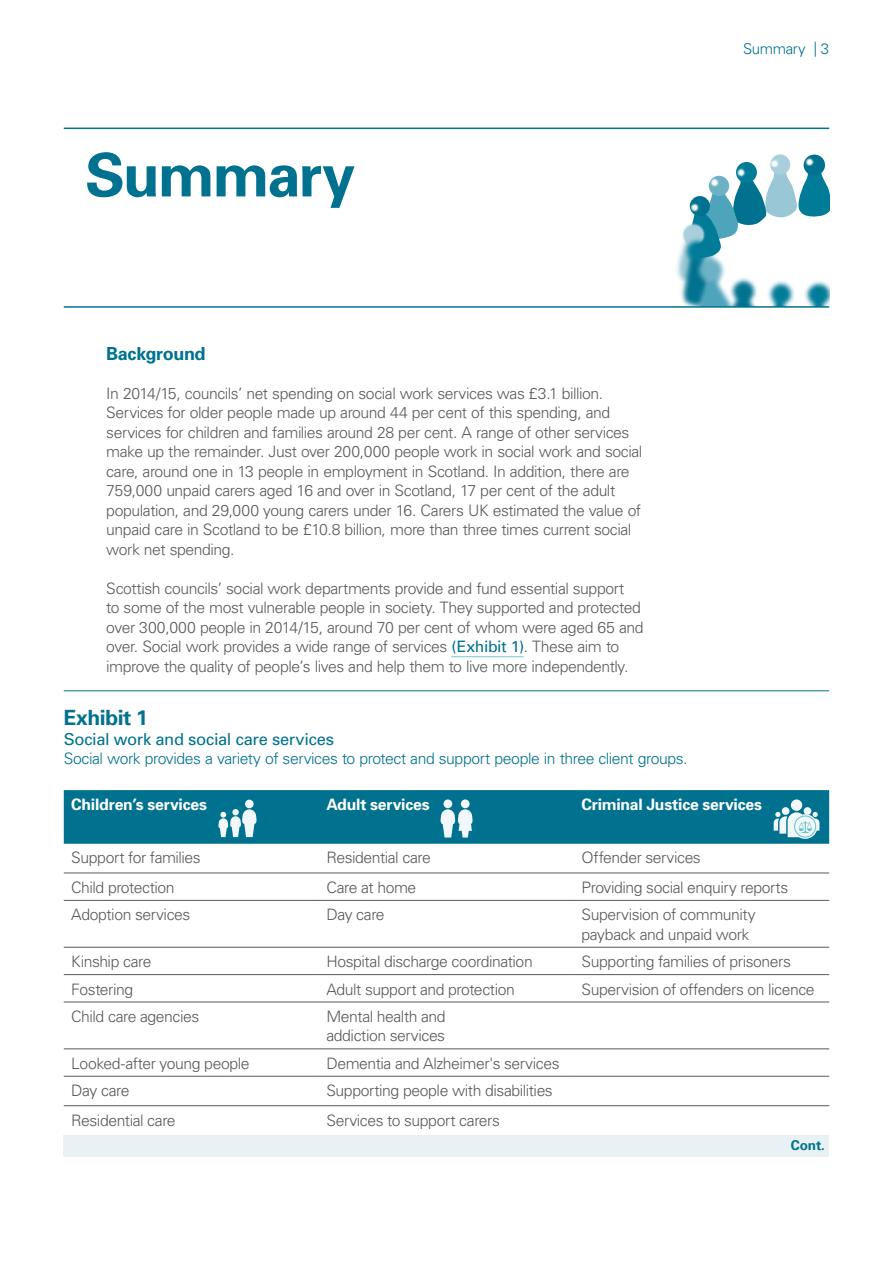
<style>
.page{position:relative;width:893px;height:1263px;background:#fff}
.page>*{position:absolute;margin:0;border:0;box-sizing:border-box;transform-origin:0 0}
._14-Chapter_head{font:700 60px "Univers";letter-spacing:-.03em;color:#00728f}
._18-Item_number{font:700 21px "Univers";letter-spacing:-.02em;color:#00728f}
._15-Subhead_1{font:700 18px "Univers";letter-spacing:-.025em;color:#00728f}
._19-Item_head{font:16.5px "Univers";letter-spacing:-.02em;color:#00728f}
._09-Body_text{font:300 15.75px/19.5px "Univers";letter-spacing:-.03em;color:#58595b}
._21-Table_text{font:300 15.75px/19.5px "Univers";letter-spacing:-.025em;color:#58595b}
._20-Item_lead-in{font:300 15.75px "Univers";letter-spacing:-.025em;color:#00728f}
._21A-Table_header__I{font:700 15.75px "Univers";letter-spacing:-.01em;color:#fff}
.t1{font:300 15px "Univers";letter-spacing:-.025em;color:#00728f}
._21C-Table_footer__I{font:700 13.5px "Univers";color:#00728f}
.s1{font-weight:400;color:#00728f}
</style>
<div class="page">
<div style="left:804px;top:155px;width:21px;height:20px;background:#00728f;border-radius:50%"></div>
<img style="left:803px;top:154px;width:17px;height:10px">
<div style="left:770px;top:154px;width:20px;height:21px;background:#a9cfdc;border-radius:50%"></div>
<img style="left:770px;top:154px;width:15px;height:10px">
<img style="left:740px;top:162px;width:12px;height:2px">
<img style="left:683px;top:224px;width:7px;height:9px">
<img style="left:676px;top:257px;width:13px;height:49px">
<img style="left:679px;top:233px;width:13px;height:35px">
<img style="left:689px;top:268px;width:29px;height:38px">
<img style="left:692px;top:259px;width:33px;height:30px">
<img style="left:731px;top:277px;width:25px;height:10px">
<img style="left:718px;top:287px;width:39px;height:19px">
<img style="left:755px;top:292px;width:2px;height:14px">
<img style="left:767px;top:280px;width:27px;height:26px">
<img style="left:794px;top:281px;width:35px;height:25px">
<svg style="left:690px;top:164px;width:140px;height:95px"></svg>
<hr style="left:64px;top:306px;width:765px;height:2px;background:#00728f">
<hr style="left:64px;top:128px;width:765px;height:1px;background:#00728f">
<hr style="left:451px;top:656px;width:73px;height:1px;background:#72cbd2">
<hr style="left:64px;top:690px;width:765px;height:1px;background:#00728f">
<svg style="left:64px;top:873px;width:765px;height:234px"></svg>
<div style="left:64px;top:1135px;width:765px;height:21px;background:#e8f2f5"></div>
<hr style="left:64px;top:900px;width:255px;height:1px;background:#58595b">
<hr style="left:319px;top:900px;width:255px;height:1px;background:#58595b">
<hr style="left:574px;top:900px;width:255px;height:1px;background:#58595b">
<hr style="left:64px;top:947px;width:255px;height:1px;background:#58595b">
<hr style="left:319px;top:947px;width:255px;height:1px;background:#58595b">
<hr style="left:574px;top:947px;width:255px;height:1px;background:#58595b">
<hr style="left:64px;top:974px;width:255px;height:1px;background:#58595b">
<hr style="left:319px;top:974px;width:255px;height:1px;background:#58595b">
<hr style="left:574px;top:974px;width:255px;height:1px;background:#58595b">
<hr style="left:64px;top:1001px;width:255px;height:1px;background:#58595b">
<hr style="left:319px;top:1001px;width:255px;height:1px;background:#58595b">
<hr style="left:574px;top:1001px;width:255px;height:1px;background:#58595b">
<hr style="left:64px;top:1048px;width:255px;height:1px;background:#58595b">
<hr style="left:319px;top:1048px;width:255px;height:1px;background:#58595b">
<hr style="left:574px;top:1048px;width:255px;height:1px;background:#58595b">
<hr style="left:64px;top:872px;width:255px;height:1px;background:#58595b">
<hr style="left:319px;top:872px;width:255px;height:1px;background:#58595b">
<hr style="left:574px;top:872px;width:255px;height:1px;background:#58595b">
<hr style="left:64px;top:1076px;width:255px;height:1px;background:#58595b">
<hr style="left:319px;top:1076px;width:255px;height:1px;background:#58595b">
<hr style="left:574px;top:1076px;width:255px;height:1px;background:#58595b">
<hr style="left:64px;top:1105px;width:255px;height:1px;background:#58595b">
<hr style="left:319px;top:1105px;width:255px;height:1px;background:#58595b">
<hr style="left:574px;top:1105px;width:255px;height:1px;background:#58595b">
<svg style="left:64px;top:790px;width:765px;height:54px;background:#107a96"></svg>
<h2 class="_14-Chapter_head" style="left:85px;top:139px;width:272px">Summary</h2>
<p class="_15-Subhead_1" style="left:106px;top:342px;width:101px">Background</p>
<p class="_09-Body_text" style="left:106px;top:383px;width:538px">In 2014/15, councils’ net spending on social work services was £3.1 billion.<br>Services for older people made up around 44 per cent of this spending, and services for children and families around 28 per cent. A range of other services make up the remainder. Just over 200,000 people work in social work and social care, around one in 13 people in employment in Scotland. In addition, there are 759,000 unpaid carers aged 16 and over in Scotland, 17 per cent of the adult population, and 29,000 young carers under 16. Carers UK estimated the value of unpaid care in Scotland to be £10.8 billion, more than three times current social work net spending.</p>
<p class="_09-Body_text" style="left:106px;top:578px;width:539px">Scottish councils’ social work departments provide and fund essential support<br>to some of the most vulnerable people in society. They supported and protected over 300,000 people in 2014/15, around 70 per cent of whom were aged 65 and over. Social work provides a wide range of services <span class="s1">(Exhibit 1)</span>. These aim to improve the quality of people’s lives and help them to live more independently.</p>
<p class="t1" style="left:743px;top:40px;width:88px">Summary | 3</p>
<p class="_18-Item_number" style="left:64px;top:705px;width:86px">Exhibit 1</p>
<p class="_19-Item_head" style="left:64px;top:729px;width:272px">Social work and social care services</p>
<p class="_20-Item_lead-in" style="left:64px;top:749px;width:625px">Social work provides a variety of services to protect and support people in three client groups.</p>
<p class="_21A-Table_header__I" style="left:71px;top:795px;width:137px">Children’s services</p>
<p class="_21A-Table_header__I" style="left:326px;top:795px;width:105px">Adult services</p>
<p class="_21A-Table_header__I" style="left:581px;top:795px;width:182px">Criminal Justice services</p>
<p class="_21-Table_text" style="left:71px;top:848px;width:131px">Support for families</p>
<p class="_21-Table_text" style="left:326px;top:848px;width:106px">Residential care</p>
<p class="_21-Table_text" style="left:581px;top:848px;width:121px">Offender services</p>
<p class="_21-Table_text" style="left:71px;top:877px;width:105px">Child protection</p>
<p class="_21-Table_text" style="left:326px;top:877px;width:92px">Care at home</p>
<p class="_21-Table_text" style="left:581px;top:877px;width:208px">Providing social enquiry reports</p>
<p class="_21-Table_text" style="left:71px;top:905px;width:121px">Adoption services</p>
<p class="_21-Table_text" style="left:326px;top:905px;width:60px">Day care</p>
<p class="_21-Table_text" style="left:581px;top:905px;width:176px">Supervision of community payback and unpaid work</p>
<p class="_21-Table_text" style="left:71px;top:952px;width:82px">Kinship care</p>
<p class="_21-Table_text" style="left:326px;top:952px;width:208px">Hospital discharge coordination</p>
<p class="_21-Table_text" style="left:581px;top:952px;width:211px">Supporting families of prisoners</p>
<p class="_21-Table_text" style="left:71px;top:979px;width:64px">Fostering</p>
<p class="_21-Table_text" style="left:326px;top:979px;width:190px">Adult support and protection</p>
<p class="_21-Table_text" style="left:581px;top:979px;width:235px">Supervision of offenders on licence</p>
<p class="_21-Table_text" style="left:71px;top:1006px;width:130px">Child care agencies</p>
<p class="_21-Table_text" style="left:326px;top:1006px;width:121px">Mental health and addiction services</p>
<p class="_21-Table_text" style="left:71px;top:1053px;width:180px">Looked-after young people</p>
<p class="_21-Table_text" style="left:326px;top:1053px;width:235px">Dementia and Alzheimer's services</p>
<p class="_21-Table_text" style="left:71px;top:1081px;width:60px">Day care</p>
<p class="_21-Table_text" style="left:326px;top:1081px;width:228px">Supporting people with disabilities</p>
<p class="_21-Table_text" style="left:71px;top:1110px;width:106px">Residential care</p>
<p class="_21-Table_text" style="left:326px;top:1110px;width:175px">Services to support carers</p>
<p class="_21C-Table_footer__I" style="left:791px;top:1137px;width:36px">Cont.</p>
</div>
